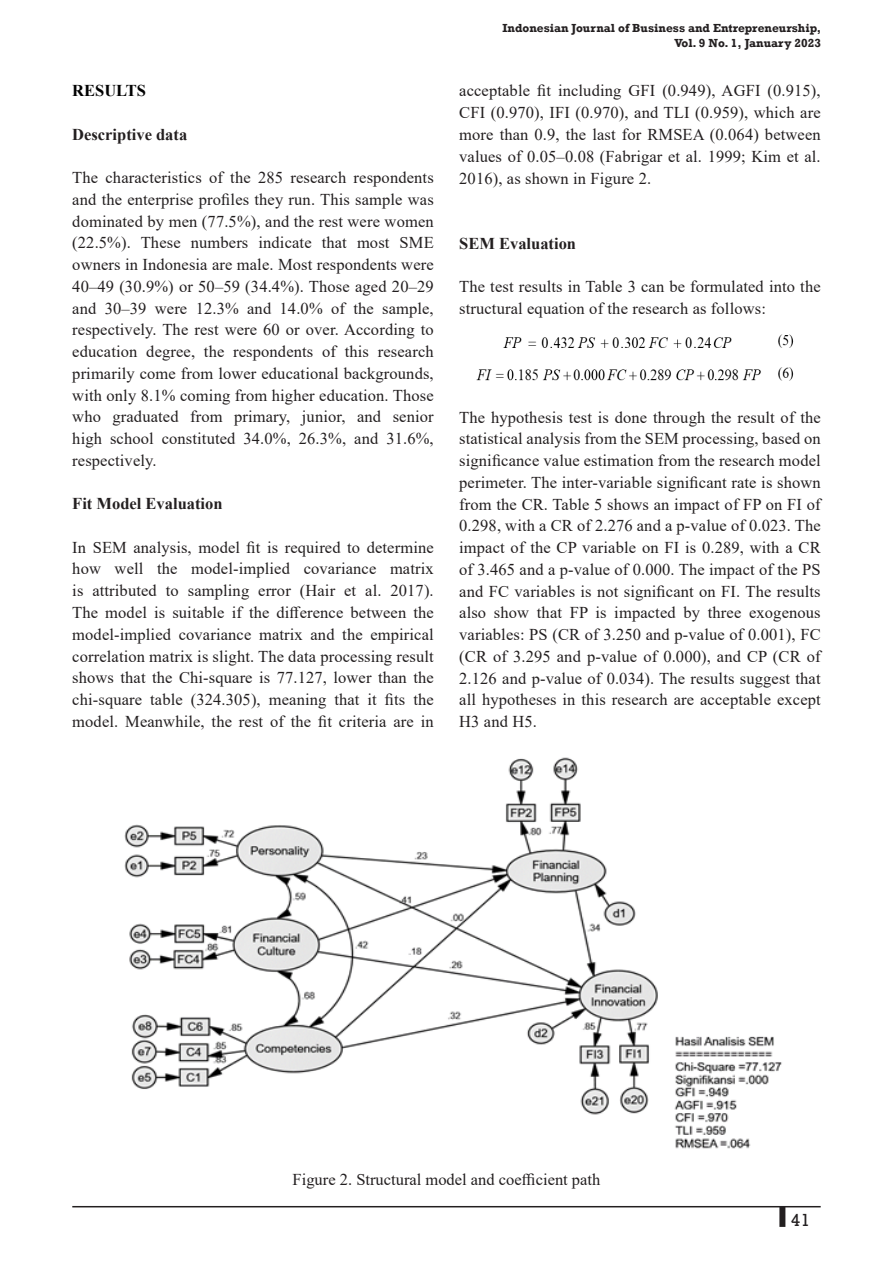
<style>
.page{position:relative;width:893px;height:1263px;background:#fff}
.page>*{position:absolute;margin:0;border:0;box-sizing:border-box;transform-origin:0 0}
.t1{font:18px "Rockwell";color:#231f20}
.Paragraph_body{font:16.5px/21.8px "Times New Roman";letter-spacing:.01em;color:#231f20;text-align:justify}
.Paragraph{font:700 16.5px "Times New Roman";color:#231f20}
.t2{font:700 16.5px "Times New Roman";color:#000}
.t3{font:700 12px/15px "Rockwell";color:#231f20;text-align:right}
</style>
<div class="page">
<hr style="left:72px;top:1206px;width:749px;height:1px;background:#231f20">
<div style="left:779px;top:1207px;width:6px;height:20px;background:#231f20"></div>
<img style="left:124px;top:757px;width:658px;height:392px">
<img style="left:476px;top:334px;width:318px;height:47px">
<p class="t2" style="left:72px;top:79px;width:75px">RESULTS</p>
<p class="Paragraph" style="left:72px;top:122px;width:117px">Descriptive data</p>
<p class="Paragraph_body" style="left:72px;top:166px;width:363px">The characteristics of the 285 research respondents and the enterprise profiles they run. This sample was dominated by men (77.5%), and the rest were women (22.5%). These numbers indicate that most SME owners in Indonesia are male. Most respondents were 40–49 (30.9%) or 50–59 (34.4%). Those aged 20–29 and 30–39 were 12.3% and 14.0% of the sample, respectively. The rest were 60 or over. According to education degree, the respondents of this research primarily come from lower educational backgrounds, with only 8.1% coming from higher education. Those who graduated from primary, junior, and senior high school constituted 34.0%, 26.3%, and 31.6%, respectively.</p>
<p class="Paragraph" style="left:72px;top:492px;width:152px">Fit Model Evaluation</p>
<p class="Paragraph_body" style="left:72px;top:536px;width:363px">In SEM analysis, model fit is required to determine how well the model-implied covariance matrix is attributed to sampling error (Hair et al. 2017).<br>The model is suitable if the difference between the model-implied covariance matrix and the empirical correlation matrix is slight. The data processing result shows that the Chi-square is 77.127, lower than the chi-square table (324.305), meaning that it fits the model. Meanwhile, the rest of the fit criteria are in</p>
<p class="t3" style="left:502px;top:20px;width:320px">Indonesian Journal of Business and Entrepreneurship,<br>Vol. 9 No. 1, January 2023</p>
<p class="Paragraph_body" style="left:459px;top:80px;width:363px">acceptable fit including GFI (0.949), AGFI (0.915), CFI (0.970), IFI (0.970), and TLI (0.959), which are more than 0.9, the last for RMSEA (0.064) between values of 0.05–0.08 (Fabrigar et al. 1999; Kim et al.<br>2016), as shown in Figure 2.</p>
<p class="Paragraph" style="left:459px;top:231px;width:118px">SEM Evaluation</p>
<p class="Paragraph_body" style="left:459px;top:275px;width:363px">The test results in Table 3 can be formulated into the structural equation of the research as follows:</p>
<p class="Paragraph_body" style="left:459px;top:406px;width:363px">The hypothesis test is done through the result of the statistical analysis from the SEM processing, based on significance value estimation from the research model perimeter. The inter-variable significant rate is shown from the CR. Table 5 shows an impact of FP on FI of 0.298, with a CR of 2.276 and a p-value of 0.023. The impact of the CP variable on FI is 0.289, with a CR of 3.465 and a p-value of 0.000. The impact of the PS and FC variables is not significant on FI. The results also show that FP is impacted by three exogenous variables: PS (CR of 3.250 and p-value of 0.001), FC (CR of 3.295 and p-value of 0.000), and CP (CR of 2.126 and p-value of 0.034). The results suggest that all hypotheses in this research are acceptable except H3 and H5.</p>
<p class="Paragraph_body" style="left:293px;top:1168px;width:309px">Figure 2. Structural model and coefficient path</p>
<p class="t1" style="left:791px;top:1209px;width:21px">41</p>
</div>
